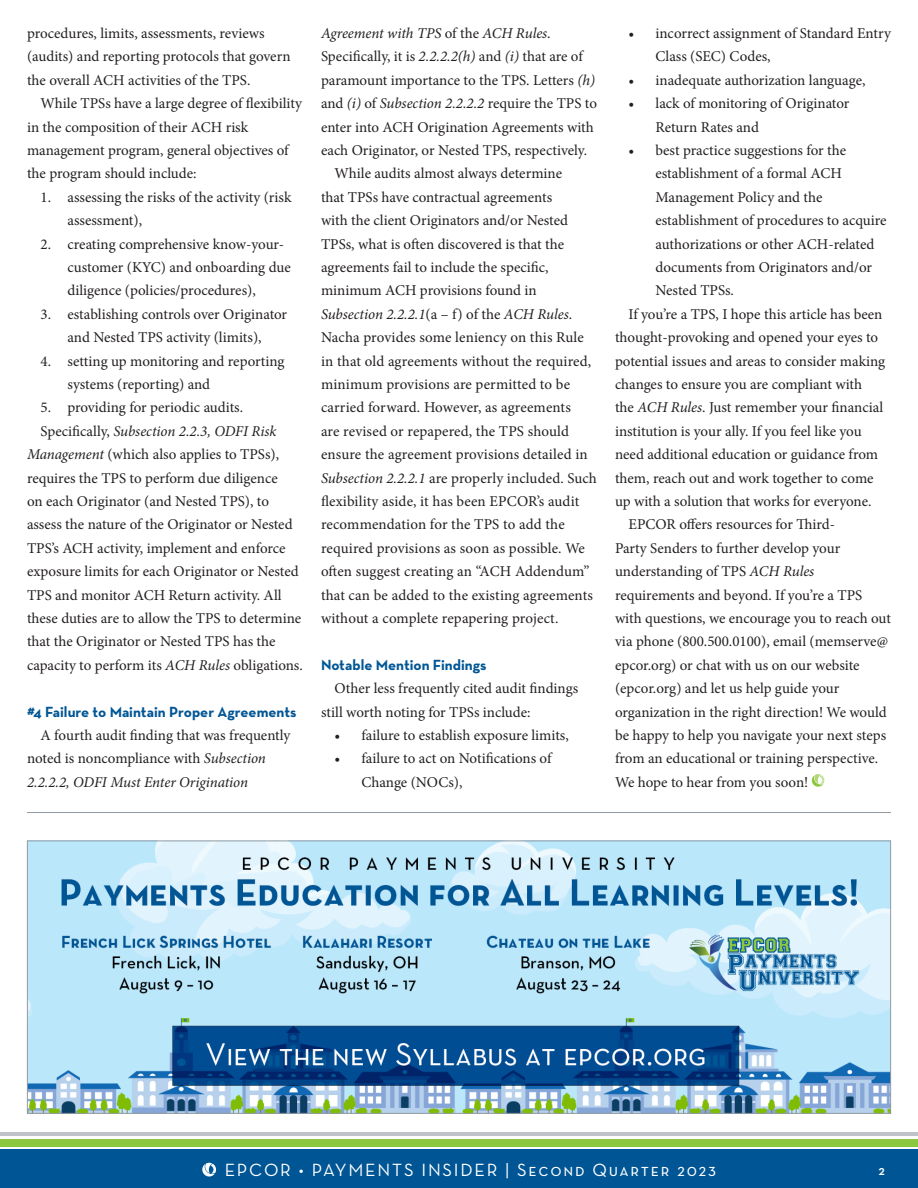
<style>
.page{position:relative;width:918px;height:1188px;background:#fff}
.page>*{position:absolute;margin:0;border:0;box-sizing:border-box;transform-origin:0 0}
.t1{font:18px "Neutraface Text";letter-spacing:.1em;color:#fff}
.t2{font:15px/23.4px "Minion Pro";color:#231f20}
.t3{font:italic 15px "Minion Pro";letter-spacing:-.005em;color:#231f20}
.t4{font:700 15px "Neutraface Text";color:#005695}
.t5{font:600 13.5px "Neutraface Text";color:#fff}
.s1{font-style:normal}
.s2{font-style:italic}
</style>
<div class="page">
<div style="left:0;top:1149px;width:918px;height:39px;background:#005695"></div>
<hr style="left:0;top:1133px;width:918px;height:3px;background:#bfc3c7">
<div style="left:0;top:1139px;width:918px;height:7px;background:#8dc63f"></div>
<svg style="left:202px;top:1163px;width:14px;height:14px"></svg>
<hr style="left:27px;top:812px;width:864px;height:1px;background:#949ca1">
<svg style="left:812px;top:774px;width:12px;height:13px"></svg>
<img style="left:29px;top:843px;width:860px;height:269px">
<p class="t2" style="left:27px;top:21px;width:265px">procedures, limits, assessments, reviews (audits) and reporting protocols that govern the overall ACH activities of the TPS.</p>
<p class="t2" style="left:27px;top:92px;width:276px;text-indent:14px">While TPSs have a large degree of flexibility in the composition of their ACH risk management program, general objectives of the program should include:</p>
<p class="t2" style="left:68px;top:185px;width:226px;text-indent:-27px">1. assessing the risks of the activity (risk assessment),</p>
<p class="t2" style="left:68px;top:232px;width:225px;text-indent:-27px">2. creating comprehensive know-your&shy;customer (KYC) and onboarding due diligence (policies/procedures),</p>
<p class="t2" style="left:40px;top:302px;width:248px;text-align:center">3. establishing controls over Originator and Nested TPS activity (limits),</p>
<p class="t2" style="left:68px;top:349px;width:219px;text-indent:-27px">4. setting up monitoring and reporting systems (reporting) and</p>
<p class="t2" style="left:40px;top:396px;width:204px">5. providing for periodic audits.</p>
<p class="t3" style="left:40px;top:421px;width:237px"><span class="s1">Specifically,</span> Subsection 2.2.3, ODFI Risk</p>
<p class="t2" style="left:27px;top:443px;width:254px"><span class="s2">Management</span> (which also applies to TPSs),</p>
<p class="t2" style="left:27px;top:466px;width:252px">requires the TPS to perform due diligence</p>
<p class="t2" style="left:27px;top:489px;width:244px">on each Originator (and Nested TPS), to</p>
<p class="t2" style="left:27px;top:513px;width:267px">assess the nature of the Originator or Nested</p>
<p class="t2" style="left:27px;top:536px;width:260px">TPS’s ACH activity, implement and enforce</p>
<p class="t2" style="left:27px;top:560px;width:273px">exposure limits for each Originator or Nested</p>
<p class="t2" style="left:27px;top:583px;width:256px">TPS and monitor ACH Return activity. All</p>
<p class="t2" style="left:27px;top:606px;width:276px">these duties are to allow the TPS to determine</p>
<p class="t2" style="left:27px;top:630px;width:250px">that the Originator or Nested TPS has the</p>
<p class="t2" style="left:27px;top:653px;width:277px">capacity to perform its <span class="s2">ACH Rules</span> obligations.</p>
<p class="t4" style="left:27px;top:702px;width:271px">#4 Failure to Maintain Proper Agreements</p>
<p class="t2" style="left:27px;top:723px;width:265px;text-indent:14px">A fourth audit finding that was frequently noted is noncompliance with <span class="s2">Subsection<br>2.2.2.2, ODFI Must Enter Origination</span></p>
<p class="t3" style="left:321px;top:23px;width:231px">Agreement with TPS <span class="s1">of the</span> ACH Rules<span class="s1">.</span></p>
<p class="t2" style="left:321px;top:45px;width:263px">Specifically, it is <span class="s2">2.2.2.2(h)</span> and <span class="s2">(i)</span> that are of</p>
<p class="t2" style="left:321px;top:68px;width:276px">paramount importance to the TPS. Letters <span class="s2">(h)</span></p>
<p class="t2" style="left:321px;top:92px;width:278px">and <span class="s2">(i)</span> of <span class="s2">Subsection 2.2.2.2</span> require the TPS to</p>
<p class="t2" style="left:321px;top:115px;width:274px">enter into ACH Origination Agreements with</p>
<p class="t2" style="left:321px;top:138px;width:268px">each Originator, or Nested TPS, respectively.</p>
<p class="t2" style="left:334px;top:162px;width:229px">While audits almost always determine</p>
<p class="t2" style="left:321px;top:185px;width:233px">that TPSs have contractual agreements</p>
<p class="t2" style="left:321px;top:209px;width:249px">with the client Originators and/or Nested</p>
<p class="t2" style="left:321px;top:232px;width:245px">TPSs, what is often discovered is that the</p>
<p class="t2" style="left:321px;top:255px;width:229px">agreements fail to include the specific,</p>
<p class="t2" style="left:321px;top:279px;width:217px">minimum ACH provisions found in</p>
<p class="t3" style="left:321px;top:304px;width:253px">Subsection 2.2.2.1<span class="s1">(a – f) of the</span> ACH Rules<span class="s1">.</span></p>
<p class="t2" style="left:321px;top:326px;width:264px">Nacha provides some leniency on this Rule</p>
<p class="t2" style="left:321px;top:349px;width:272px">in that old agreements without the required,</p>
<p class="t2" style="left:321px;top:372px;width:251px">minimum provisions are permitted to be</p>
<p class="t2" style="left:321px;top:396px;width:251px">carried forward. However, as agreements</p>
<p class="t2" style="left:321px;top:419px;width:250px">are revised or repapered, the TPS should</p>
<p class="t2" style="left:321px;top:443px;width:268px">ensure the agreement provisions detailed in</p>
<p class="t2" style="left:321px;top:466px;width:277px"><span class="s2">Subsection 2.2.2.1</span> are properly included. Such</p>
<p class="t2" style="left:321px;top:489px;width:260px">flexibility aside, it has been EPCOR’s audit</p>
<p class="t2" style="left:321px;top:513px;width:245px">recommendation for the TPS to add the</p>
<p class="t2" style="left:321px;top:536px;width:266px">required provisions as soon as possible. We</p>
<p class="t2" style="left:321px;top:560px;width:270px">often suggest creating an “ACH Addendum”</p>
<p class="t2" style="left:321px;top:583px;width:273px">that can be added to the existing agreements</p>
<p class="t2" style="left:321px;top:606px;width:239px">without a complete repapering project.</p>
<p class="t4" style="left:321px;top:655px;width:167px">Notable Mention Findings</p>
<p class="t2" style="left:321px;top:677px;width:259px;text-indent:14px">Other less frequently cited audit findings still worth noting for TPSs include:</p>
<p class="t2" style="left:334px;top:723px;width:236px">• failure to establish exposure limits,</p>
<p class="t2" style="left:362px;top:747px;width:192px;text-indent:-27px">• failure to act on Notifications of<br>Change (NOCs),</p>
<p class="t2" style="left:656px;top:21px;width:237px;text-indent:-27px">• incorrect assignment of Standard Entry<br>Class (SEC) Codes,</p>
<p class="t2" style="left:628px;top:68px;width:238px">• inadequate authorization language,</p>
<p class="t2" style="left:656px;top:92px;width:196px;text-indent:-27px">• lack of monitoring of Originator<br>Return Rates and</p>
<p class="t2" style="left:628px;top:138px;width:219px">• best practice suggestions for the</p>
<p class="t2" style="left:656px;top:162px;width:188px">establishment of a formal ACH</p>
<p class="t2" style="left:656px;top:185px;width:169px">Management Policy and the</p>
<p class="t2" style="left:656px;top:209px;width:233px">establishment of procedures to acquire</p>
<p class="t2" style="left:656px;top:232px;width:220px">authorizations or other ACH-related</p>
<p class="t2" style="left:656px;top:255px;width:218px">documents from Originators and/or</p>
<p class="t2" style="left:656px;top:279px;width:80px">Nested TPSs.</p>
<p class="t2" style="left:628px;top:302px;width:256px">If you’re a TPS, I hope this article has been</p>
<p class="t2" style="left:615px;top:326px;width:265px">thought-provoking and opened your eyes to</p>
<p class="t2" style="left:615px;top:349px;width:272px">potential issues and areas to consider making</p>
<p class="t2" style="left:615px;top:372px;width:249px">changes to ensure you are compliant with</p>
<p class="t2" style="left:615px;top:396px;width:270px">the <span class="s2">ACH Rules</span>. Just remember your financial</p>
<p class="t2" style="left:615px;top:419px;width:248px">institution is your ally. If you feel like you</p>
<p class="t2" style="left:615px;top:443px;width:265px">need additional education or guidance from</p>
<p class="t2" style="left:615px;top:466px;width:260px">them, reach out and work together to come</p>
<p class="t2" style="left:615px;top:489px;width:258px">up with a solution that works for everyone.</p>
<p class="t2" style="left:628px;top:513px;width:208px">EPCOR offers resources for Third-</p>
<p class="t2" style="left:615px;top:536px;width:227px">Party Senders to further develop your</p>
<p class="t2" style="left:615px;top:560px;width:201px">understanding of TPS <span class="s2">ACH Rules</span></p>
<p class="t2" style="left:615px;top:583px;width:249px">requirements and beyond. If you’re a TPS</p>
<p class="t2" style="left:615px;top:606px;width:277px">with questions, we encourage you to reach out</p>
<p class="t2" style="left:615px;top:630px;width:274px">via phone (800.500.0100), email (memserve@</p>
<p class="t2" style="left:615px;top:653px;width:246px">epcor.org) or chat with us on our website</p>
<p class="t2" style="left:615px;top:677px;width:226px">(epcor.org) and let us help guide your</p>
<p class="t2" style="left:615px;top:700px;width:273px">organization in the right direction! We would</p>
<p class="t2" style="left:615px;top:723px;width:273px">be happy to help you navigate your next steps</p>
<p class="t2" style="left:615px;top:747px;width:265px">from an educational or training perspective.</p>
<p class="t2" style="left:615px;top:770px;width:195px">We hope to hear from you soon!</p>
<p class="t1" style="left:225px;top:1158px;width:493px">EPCOR • PAYMENTS INSIDER | Second Quarter 2023</p>
<p class="t5" style="left:878px;top:1161px;width:8px">2</p>
</div>
